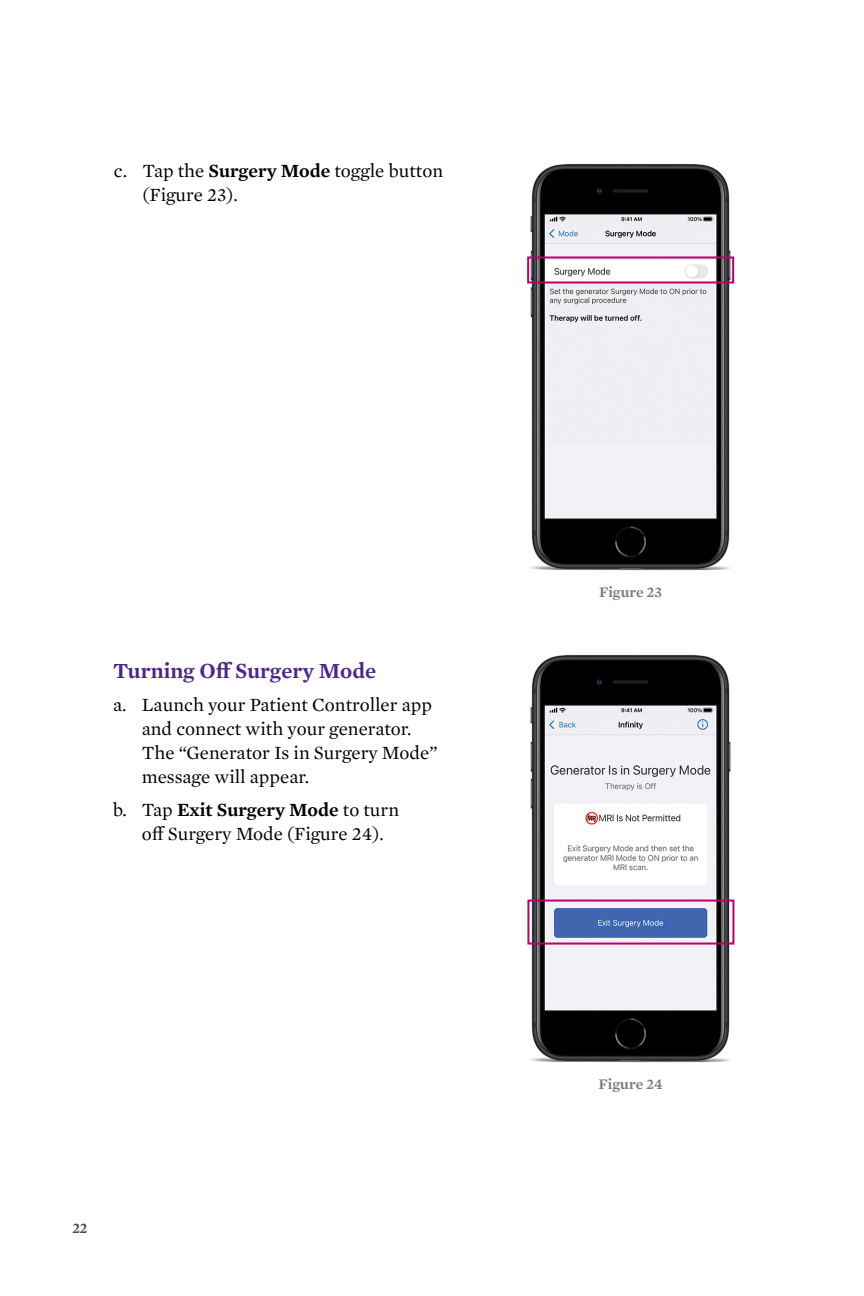
<style>
.page{position:relative;width:864px;height:1296px;background:#fff}
.page>*{position:absolute;margin:0;border:0;box-sizing:border-box;transform-origin:0 0}
.t1{font:600 22px "Mercury Text G1";color:#4b2884}
.t2{font:19px/24px "Mercury Text G1";color:#000}
.t3{font:600 15px "Mercury Text G1";color:#797d82}
.t4{font:600 15px "Mercury Text G1";color:#474c55}
.s1{font-weight:600}
</style>
<div class="page">
<img style="left:529px;top:655px;width:204px;height:407px">
<div style="left:527px;top:900px;width:207px;height:45px;border:2px solid #b7006a"></div>
<img style="left:529px;top:163px;width:204px;height:407px">
<div style="left:527px;top:257px;width:207px;height:27px;border:2px solid #b7006a"></div>
<p class="t2" style="left:143px;top:158px;width:302px;text-indent:-29px">c. Tap the <span class="s1">Surgery Mode</span> toggle button (Figure 23).</p>
<p class="t1" style="left:113px;top:655px;width:265px">Turning Off Surgery Mode</p>
<p class="t2" style="left:142px;top:692px;width:297px;text-indent:-29px">a. Launch your Patient Controller app and connect with your generator.<br>The “Generator Is in Surgery Mode” message will appear.</p>
<p class="t2" style="left:142px;top:797px;width:259px;text-indent:-29px">b. Tap <span class="s1">Exit Surgery Mode</span> to turn off Surgery Mode (Figure 24).</p>
<p class="t4" style="left:73px;top:1217px;width:16px">22</p>
<p class="t3" style="left:599px;top:581px;width:65px">Figure 23</p>
<p class="t3" style="left:599px;top:1072px;width:66px">Figure 24</p>
</div>
